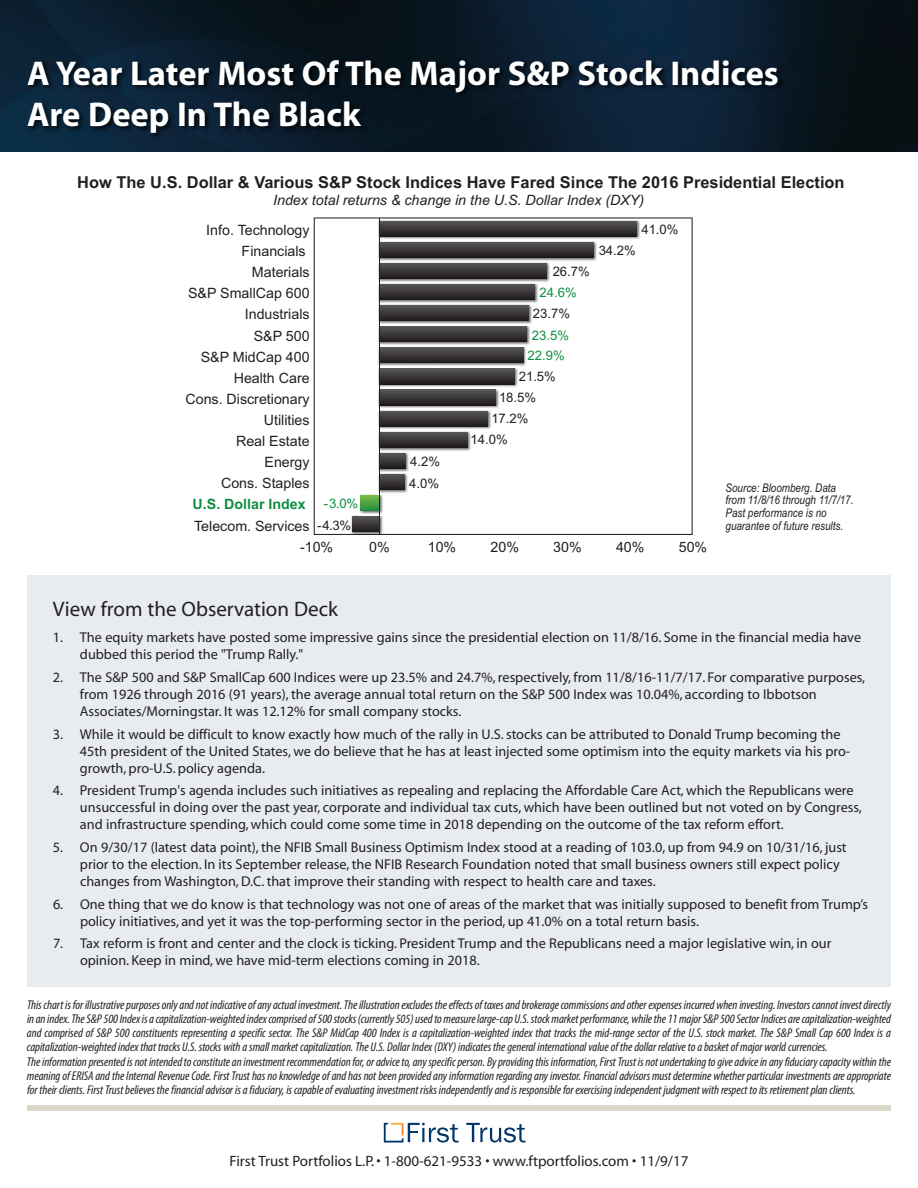
<style>
.page{position:relative;width:918px;height:1188px;background:#fff}
.page>*{position:absolute;margin:0;border:0;box-sizing:border-box;transform-origin:0 0}
.t1{font:700 34.5px/41.4px "Myriad";color:#fff}
.t2{font:21px "Myriad";color:#231f20}
.t3{font:700 16.35px "Arial";color:#231f20}
.t4{font:15px "Myriad";color:#231f20}
.t5{font:14.25px/17.1px "Myriad";color:#231f20}
.t6{font:14.25px "Arial";color:#231f20}
.t7{font:italic 14.25px "Arial";color:#231f20}
.t8{font:700 14.25px "Arial";color:#0d8e41}
.t9{font:13.2px/22.4px "Arial";color:#231f20}
.t10{font:13.2px/20px "Arial";color:#0d8e41;text-align:center}
.t11{font:italic condensed 12.75px/13.8px "Myriad Pro";letter-spacing:-.005em;color:#231f20;text-align:justify}
.t12{font:italic 12px/12.9px "Arial Narrow";color:#231f20}
</style>
<div class="page">
<svg style="left:314px;top:217px;width:379px;height:318px"></svg>
<div style="left:27px;top:575px;width:864px;height:412px;background:#e8ecf1"></div>
<img style="left:0;top:0;width:918px;height:152px">
<svg style="left:466px;top:1123px;width:60px;height:20px"></svg>
<svg style="left:384px;top:1123px;width:75px;height:20px"></svg>
<div style="left:27px;top:1105px;width:864px;height:6px;background:#dad8ca"></div>
<img style="left:16px;top:45px;width:813px;height:100px">
<h1 class="t1" style="left:27px;top:55px;width:753px">A Year Later Most Of The Major S&amp;P Stock Indices<br>Are Deep In The Black</h1>
<p class="t3" style="left:77px;top:171px;width:769px">How The U.S. Dollar &amp; Various S&amp;P Stock Indices Have Fared Since The 2016 Presidential Election</p>
<p class="t7" style="left:273px;top:191px;width:373px">Index total returns &amp; change in the U.S. Dollar Index (DXY)</p>
<p class="t9" style="left:641px;top:218px;width:39px">41.0%</p>
<p class="t9" style="left:599px;top:239px;width:39px">34.2%</p>
<p class="t9" style="left:553px;top:260px;width:39px">26.7%</p>
<p class="t10" style="left:540px;top:283px;width:39px">24.6%</p>
<p class="t9" style="left:533px;top:303px;width:39px">23.7%</p>
<p class="t10" style="left:527px;top:325px;width:43px">23.5%<br>22.9%</p>
<p class="t9" style="left:519px;top:365px;width:39px">21.5%</p>
<p class="t9" style="left:499px;top:386px;width:39px">18.5%</p>
<p class="t9" style="left:491px;top:407px;width:39px">17.2%</p>
<p class="t9" style="left:471px;top:428px;width:39px">14.0%</p>
<p class="t9" style="left:409px;top:450px;width:33px">4.2%<br>4.0%</p>
<p class="t10" style="left:324px;top:493px;width:36px">-3.0%</p>
<p class="t9" style="left:317px;top:514px;width:35px">-4.3%</p>
<p class="t6" style="left:206px;top:220px;width:105px">Info. Technology</p>
<p class="t6" style="left:242px;top:241px;width:66px">Financials</p>
<p class="t6" style="left:252px;top:262px;width:59px">Materials</p>
<p class="t6" style="left:188px;top:283px;width:123px">S&amp;P SmallCap 600</p>
<p class="t6" style="left:245px;top:305px;width:66px">Industrials</p>
<p class="t6" style="left:254px;top:326px;width:57px">S&amp;P 500</p>
<p class="t6" style="left:201px;top:347px;width:110px">S&amp;P MidCap 400</p>
<p class="t6" style="left:234px;top:368px;width:77px">Health Care</p>
<p class="t6" style="left:185px;top:389px;width:126px">Cons. Discretionary</p>
<p class="t6" style="left:264px;top:410px;width:47px">Utilities</p>
<p class="t6" style="left:236px;top:431px;width:75px">Real Estate</p>
<p class="t6" style="left:265px;top:452px;width:47px">Energy</p>
<p class="t6" style="left:221px;top:473px;width:90px">Cons. Staples</p>
<p class="t12" style="left:726px;top:481px;width:129px">Source: Bloomberg. Data from 11/8/16 through 11/7/17.<br>Past performance is no guarantee of future results.</p>
<p class="t8" style="left:193px;top:494px;width:115px">U.S. Dollar Index</p>
<p class="t6" style="left:194px;top:516px;width:117px">Telecom. Services</p>
<p class="t6" style="left:300px;top:537px;width:35px">-10%</p>
<p class="t6" style="left:369px;top:537px;width:22px">0%</p>
<p class="t6" style="left:428px;top:537px;width:30px">10%</p>
<p class="t6" style="left:491px;top:537px;width:30px">20%</p>
<p class="t6" style="left:553px;top:537px;width:30px">30%</p>
<p class="t6" style="left:616px;top:537px;width:30px">40%</p>
<p class="t6" style="left:679px;top:537px;width:30px">50%</p>
<h2 class="t2" style="left:53px;top:601px;width:286px">View from the Observation Deck</h2>
<p class="t5" style="left:80px;top:630px;width:783px;text-indent:-27px">1. The equity markets have posted some impressive gains since the presidential election on 11/8/16. Some in the financial media have dubbed this period the "Trump Rally."</p>
<p class="t5" style="left:80px;top:670px;width:787px;text-indent:-27px">2. The S&amp;P 500 and S&amp;P SmallCap 600 Indices were up 23.5% and 24.7%, respectively, from 11/8/16-11/7/17. For comparative purposes, from 1926 through 2016 (91 years), the average annual total return on the S&amp;P 500 Index was 10.04%, according to Ibbotson<br>Associates/Morningstar. It was 12.12% for small company stocks.</p>
<p class="t5" style="left:80px;top:726px;width:772px;text-indent:-27px">3. While it would be difficult to know exactly how much of the rally in U.S. stocks can be attributed to Donald Trump becoming the<br>45th president of the United States, we do believe that he has at least injected some optimism into the equity markets via his pro&shy;growth, pro-U.S. policy agenda.</p>
<p class="t5" style="left:80px;top:783px;width:783px;text-indent:-27px">4. President Trump's agenda includes such initiatives as repealing and replacing the Affordable Care Act, which the Republicans were unsuccessful in doing over the past year, corporate and individual tax cuts, which have been outlined but not voted on by Congress, and infrastructure spending, which could come some time in 2018 depending on the outcome of the tax reform effort.</p>
<p class="t5" style="left:80px;top:840px;width:768px;text-indent:-27px">5. On 9/30/17 (latest data point), the NFIB Small Business Optimism Index stood at a reading of 103.0, up from 94.9 on 10/31/16, just prior to the election. In its September release, the NFIB Research Foundation noted that small business owners still expect policy changes from Washington, D.C. that improve their standing with respect to health care and taxes.</p>
<p class="t5" style="left:80px;top:897px;width:790px;text-indent:-27px">6. One thing that we do know is that technology was not one of areas of the market that was initially supposed to benefit from Trump’s policy initiatives, and yet it was the top-performing sector in the period, up 41.0% on a total return basis.</p>
<p class="t5" style="left:80px;top:936px;width:753px;text-indent:-27px">7. Tax reform is front and center and the clock is ticking. President Trump and the Republicans need a major legislative win, in our opinion. Keep in mind, we have mid-term elections coming in 2018.</p>
<p class="t11" style="left:27px;top:999px;width:866px">Thischart isfor illustrativepurposesonlyandnot indicativeofanyactual investment.Theillustrationexcludestheeffectsof taxesandbrokeragecommissionsandotherexpensesincurredwheninvesting. Investorscannot investdirectly inanindex.TheS&amp;P500Indexisacapitalization-weightedindexcomprisedof500stocks(currently505)usedtomeasurelarge-cap U.S.stockmarketperformance,whilethe11majorS&amp;P500Sector Indicesarecapitalization-weighted and comprised of S&amp;P 500 constituents representing a specific sector. The S&amp;P MidCap 400 Index is a capitalization-weighted index that tracks the mid-range sector of the U.S. stock market. The S&amp;P Small Cap 600 Index is a capitalization-weighted index that tracks U.S. stocks with a small market capitalization. The U.S. Dollar Index (DXY) indicates the general international value of the dollar relative to a basket of major world currencies.</p>
<p class="t11" style="left:27px;top:1056px;width:866px">Theinformationpresentedisnot intendedtoconstituteaninvestment recommendationfor,oradviceto,anyspecificperson. Byprovidingthisinformation,FirstTrust isnotundertakingtogiveadviceinanyfiduciarycapacity withinthe meaning of ERISA and the Internal Revenue Code. First Trust has no knowledge of and has not been provided any information regarding any investor. Financial advisors must determine whether particular investments are appropriate for their clients. First Trust believes the financial advisor is a fiduciary, is capable of evaluating investment risks independently and is responsible for exercising independent judgment with respect to its retirement plan clients.</p>
<p class="t4" style="left:230px;top:1155px;width:460px">First Trust Portfolios L.P.• 1-800-621-9533 • www.ftportfolios.com • 11/9/17</p>
</div>
